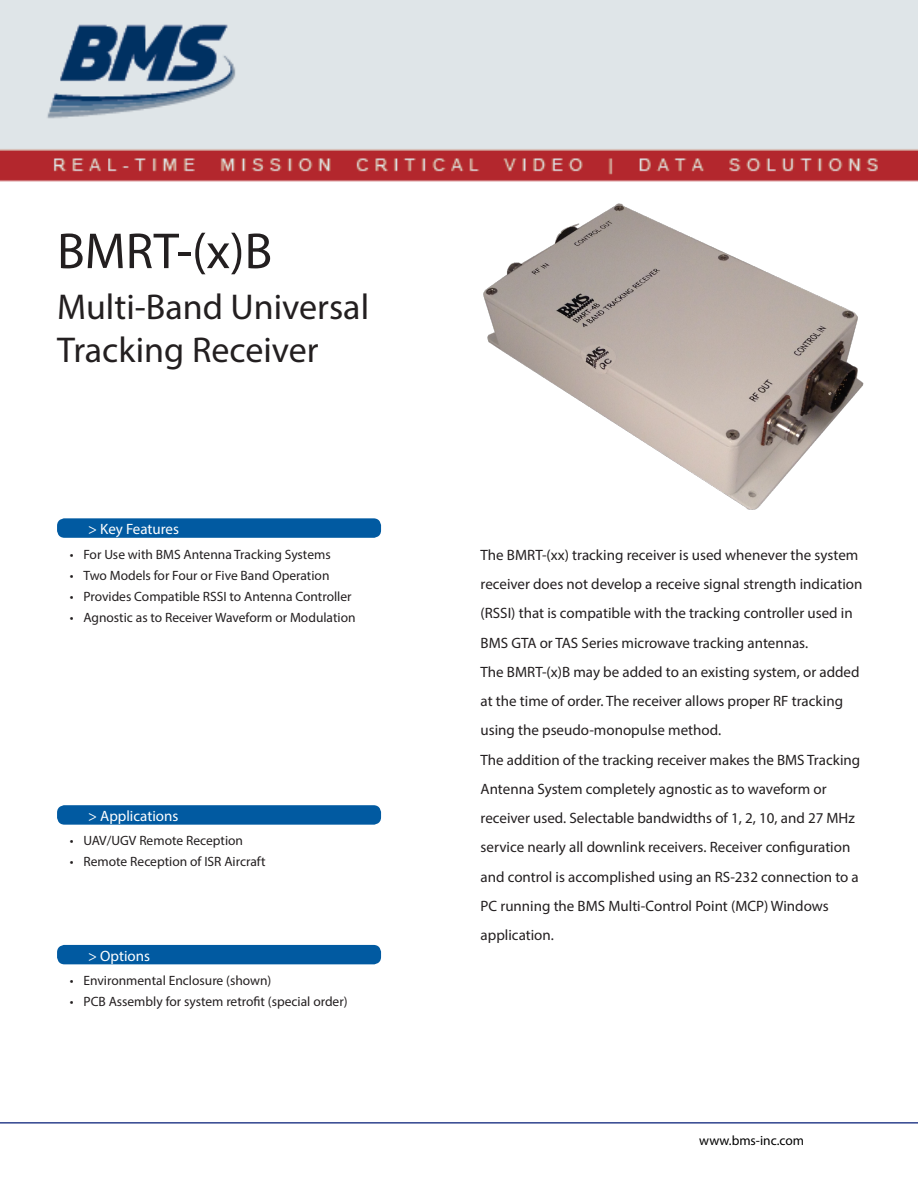
<style>
.page{position:relative;width:918px;height:1188px;background:#fff}
.page>*{position:absolute;margin:0;border:0;box-sizing:border-box;transform-origin:0 0}
.t1{font:51px "Myriad Pro";color:#231f20}
.t2{font:36px/43.2px "Myriad Pro";color:#231f20}
.t3{font:15px "Myriad Pro";color:#231f20}
.t4{font:15px "Myriad Pro";color:#fff}
.t5{font:13.5px "Myriad Pro";color:#231f20}
.t6{font:13.5px "Myriad Pro";color:#000}
</style>
<div class="page">
<hr style="left:0;top:1122px;width:918px;height:2px;background:#2f438e">
<img style="left:0;top:0;width:918px;height:182px">
<div style="left:57px;top:518px;width:324px;height:20px;background:#015aa1;border-radius:8px"></div>
<div style="left:57px;top:805px;width:324px;height:20px;background:#015aa1;border-radius:8px"></div>
<div style="left:57px;top:945px;width:324px;height:19px;background:#015aa1;border-radius:8px"></div>
<img style="left:483px;top:203px;width:381px;height:307px">
<p class="t1" style="left:57px;top:220px;width:217px">BMRT-(x)B</p>
<p class="t2" style="left:57px;top:284px;width:314px">Multi-Band Universal<br>Tracking Receiver</p>
<p class="t4" style="left:88px;top:520px;width:92px">&gt; Key Features</p>
<p class="t5" style="left:70px;top:546px;width:262px">• For Use with BMS Antenna Tracking Systems</p>
<p class="t5" style="left:70px;top:567px;width:261px">• Two Models for Four or Five Band Operation</p>
<p class="t5" style="left:70px;top:588px;width:283px">• Provides Compatible RSSI to Antenna Controller</p>
<p class="t5" style="left:70px;top:609px;width:287px">• Agnostic as to Receiver Waveform or Modulation</p>
<p class="t4" style="left:88px;top:807px;width:92px">&gt; Applications</p>
<p class="t5" style="left:70px;top:833px;width:175px">• UAV/UGV Remote Reception</p>
<p class="t5" style="left:70px;top:854px;width:197px">• Remote Reception of ISR Aircraft</p>
<p class="t4" style="left:88px;top:946px;width:63px">&gt; Options</p>
<p class="t5" style="left:70px;top:972px;width:203px">• Environmental Enclosure (shown)</p>
<p class="t5" style="left:70px;top:993px;width:279px">• PCB Assembly for system retrofit (special order)</p>
<p class="t3" style="left:481px;top:546px;width:379px">The BMRT-(xx) tracking receiver is used whenever the system</p>
<p class="t3" style="left:481px;top:575px;width:383px">receiver does not develop a receive signal strength indication</p>
<p class="t3" style="left:481px;top:604px;width:374px">(RSSI) that is compatible with the tracking controller used in</p>
<p class="t3" style="left:481px;top:633px;width:329px">BMS GTA or TAS Series microwave tracking antennas.</p>
<p class="t3" style="left:481px;top:663px;width:380px">The BMRT-(x)B may be added to an existing system, or added</p>
<p class="t3" style="left:481px;top:692px;width:364px">at the time of order. The receiver allows proper RF tracking</p>
<p class="t3" style="left:481px;top:721px;width:242px">using the pseudo-monopulse method.</p>
<p class="t3" style="left:481px;top:750px;width:381px">The addition of the tracking receiver makes the BMS Tracking</p>
<p class="t3" style="left:481px;top:780px;width:348px">Antenna System completely agnostic as to waveform or</p>
<p class="t3" style="left:481px;top:809px;width:376px">receiver used. Selectable bandwidths of 1, 2, 10, and 27 MHz</p>
<p class="t3" style="left:481px;top:838px;width:371px">service nearly all downlink receivers. Receiver configuration</p>
<p class="t3" style="left:481px;top:867px;width:380px">and control is accomplished using an RS-232 connection to a</p>
<p class="t3" style="left:481px;top:897px;width:350px">PC running the BMS Multi-Control Point (MCP) Windows</p>
<p class="t3" style="left:481px;top:926px;width:75px">application.</p>
<p class="t6" style="left:699px;top:1132px;width:106px">www.bms-inc.com</p>
</div>
